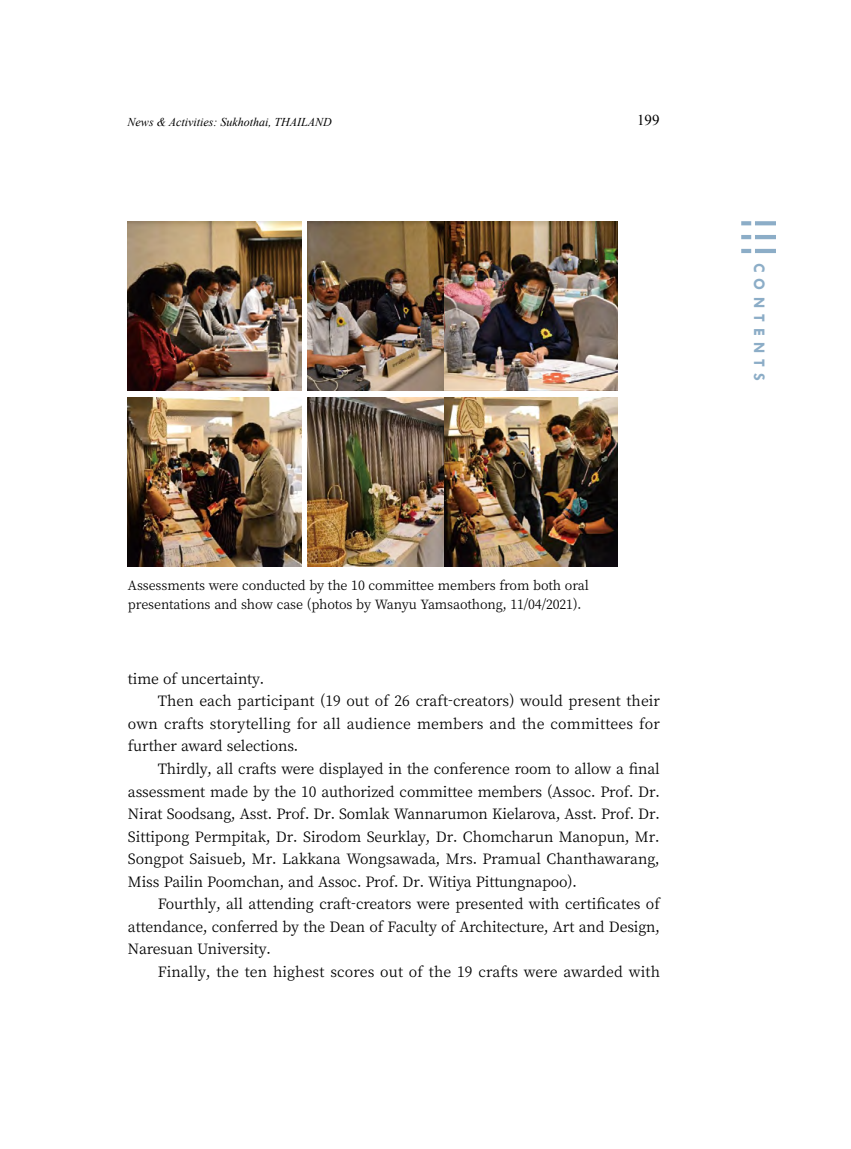
<style>
.page{position:relative;width:851px;height:1149px;background:#fff}
.page>*{position:absolute;margin:0;border:0;box-sizing:border-box;transform-origin:0 0}
.t1{font:700 16.2px "Tw Cen";letter-spacing:.38em;color:#8cadc7}
.t2{font:15px "Times New Roman";color:#000}
.본문{font:14.25px/22.5px "Noto Serif KR";letter-spacing:-.01em;color:#000;text-align:justify}
.본문-2{font:14.25px "Noto Serif KR";letter-spacing:.01em;color:#000}
.사진설명{font:12.75px/19.5px "Noto Serif KR";letter-spacing:-.01em;color:#000}
.t3{font:italic 12px "Times New Roman";color:#000}
</style>
<div class="page">
<img style="left:741px;top:221px;width:34px;height:32px">
<img style="left:128px;top:221px;width:173px;height:169px">
<img style="left:128px;top:397px;width:173px;height:169px">
<img style="left:307px;top:221px;width:137px;height:169px">
<img style="left:444px;top:221px;width:173px;height:169px">
<img style="left:307px;top:397px;width:137px;height:169px">
<img style="left:444px;top:397px;width:173px;height:169px">
<p class="t3" style="left:128px;top:114px;width:206px">News &amp; Activities: Sukhothai, THAILAND</p>
<p class="t2" style="left:637px;top:110px;width:24px">199</p>
<p class="사진설명" style="left:128px;top:575px;width:462px">Assessments were conducted by the 10 committee members from both oral presentations and show case (photos by Wanyu Yamsaothong, 11/04/2021).</p>
<p class="본문" style="left:128px;top:667px;width:138px">time of uncertainty.</p>
<p class="본문" style="left:128px;top:690px;width:533px;text-indent:30px">Then each participant (19 out of 26 craft-creators) would present their own crafts storytelling for all audience members and the committees for further award selections.</p>
<p class="본문" style="left:128px;top:757px;width:533px;text-indent:30px">Thirdly, all crafts were displayed in the conference room to allow a final assessment made by the 10 authorized committee members (Assoc. Prof. Dr.<br>Nirat Soodsang, Asst. Prof. Dr. Somlak Wannarumon Kielarova, Asst. Prof. Dr.<br>Sittipong Permpitak, Dr. Sirodom Seurklay, Dr. Chomcharun Manopun, Mr.<br>Songpot Saisueb, Mr. Lakkana Wongsawada, Mrs. Pramual Chanthawarang, Miss Pailin Poomchan, and Assoc. Prof. Dr. Witiya Pittungnapoo).</p>
<p class="본문" style="left:128px;top:892px;width:533px;text-indent:30px">Fourthly, all attending craft-creators were presented with certificates of attendance, conferred by the Dean of Faculty of Architecture, Art and Design, Naresuan University.</p>
<p class="본문-2" style="left:158px;top:963px;width:503px">Finally, the ten highest scores out of the 19 crafts were awarded with</p>
<p class="t1" style="left:769px;top:263px;width:119px;rotate:90deg">CONTENTS</p>
</div>
